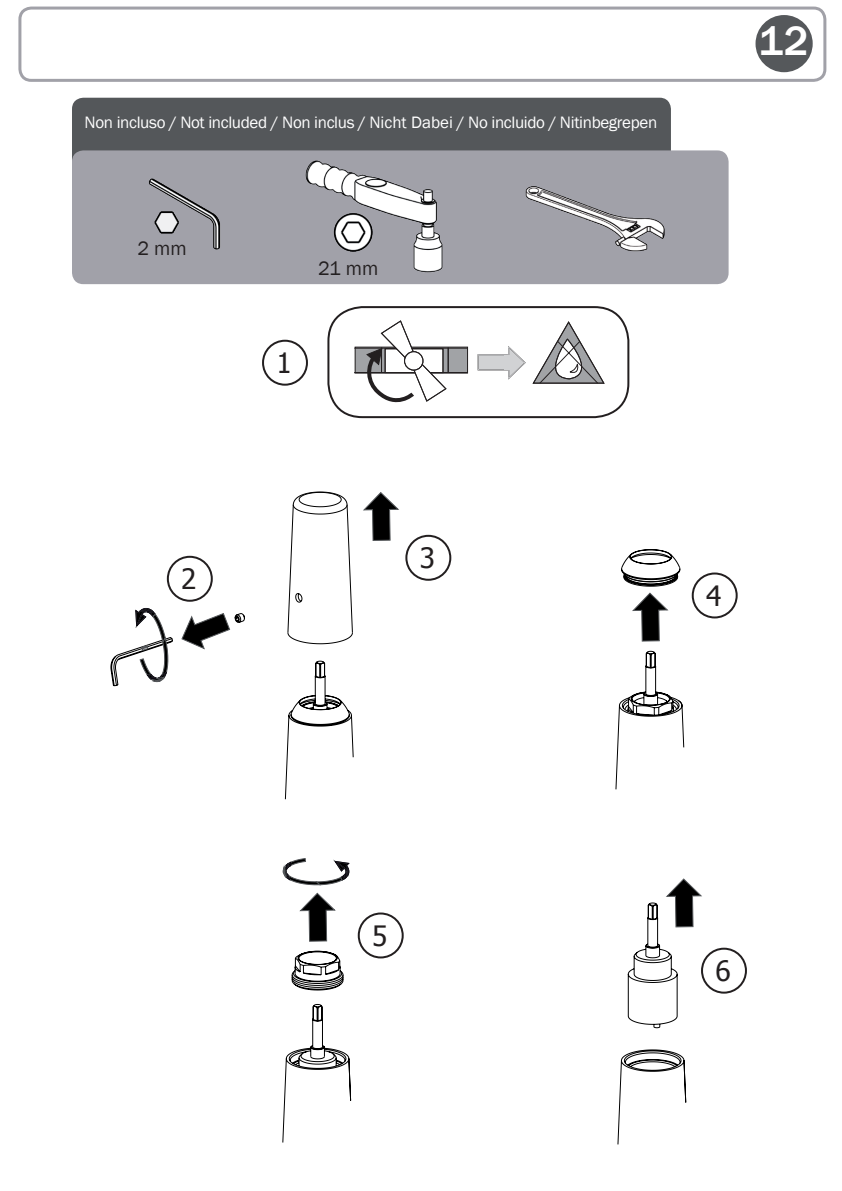
<style>
.page{position:relative;width:842px;height:1191px;background:#fff}
.page>*{position:absolute;margin:0;border:0;box-sizing:border-box;transform-origin:0 0}
.t1{font:500 42px "Franklin Gothic";color:#fff}
.t2{font:28px "Tahoma";color:#231f20}
.t3{font:20px "Franklin Gothic";color:#231f20}
.t4{font:17px "Franklin Gothic";letter-spacing:-.02em;color:#fff}
</style>
<div class="page">
<div style="left:755px;top:15px;width:58px;height:57px;background:#55585b;border-radius:50%"></div>
<div style="left:18px;top:7px;width:808px;height:75px;border:3px solid #a1a1a8;border-radius:11px"></div>
<svg style="left:532px;top:321px;width:73px;height:63px"></svg>
<div style="left:478px;top:355px;width:30px;height:15px;background:#d1d2d4"></div>
<div style="left:478px;top:354px;width:31px;height:16px;border:1px solid #c1c2c4"></div>
<svg style="left:507px;top:346px;width:19px;height:34px"></svg>
<div style="left:504px;top:355px;width:6px;height:14px;background:#d1d2d4"></div>
<div style="left:355px;top:347px;width:112px;height:26px;background:#a1a3a6"></div>
<div style="left:355px;top:346px;width:113px;height:27px;border:1px solid #231f20"></div>
<hr style="left:354px;top:348px;width:114px;height:1px;background:#231f20">
<hr style="left:354px;top:372px;width:114px;height:1px;background:#231f20">
<svg style="left:366px;top:320px;width:83px;height:83px"></svg>
<div style="left:262px;top:340px;width:46px;height:46px;border:2px solid #231f20;border-radius:50%"></div>
<div style="left:72px;top:98px;width:599px;height:98px;background:#54575a;border-radius:11px"></div>
<div style="left:72px;top:150px;width:657px;height:134px;background:#a1a1a9;border-radius:11px"></div>
<img style="left:525px;top:186px;width:140px;height:66px">
<img style="left:149px;top:178px;width:71px;height:72px">
<img style="left:149px;top:198px;width:39px;height:47px">
<div style="left:327px;top:306px;width:302px;height:112px;border:2px solid #231f20;border-radius:34px"></div>
<img style="left:305px;top:160px;width:138px;height:113px">
<img style="left:332px;top:208px;width:42px;height:46px">
<svg style="left:234px;top:491px;width:436px;height:299px"></svg>
<svg style="left:617px;top:553px;width:70px;height:592px"></svg>
<svg style="left:362px;top:491px;width:38px;height:50px"></svg>
<svg style="left:631px;top:592px;width:39px;height:50px"></svg>
<svg style="left:664px;top:877px;width:38px;height:51px"></svg>
<svg style="left:181px;top:613px;width:50px;height:37px"></svg>
<svg style="left:110px;top:608px;width:63px;height:79px"></svg>
<svg style="left:282px;top:592px;width:72px;height:551px"></svg>
<div style="left:167px;top:556px;width:46px;height:46px;border:2px solid #231f20;border-radius:50%"></div>
<div style="left:405px;top:535px;width:46px;height:46px;border:2px solid #231f20;border-radius:50%"></div>
<div style="left:692px;top:572px;width:46px;height:46px;border:2px solid #231f20;border-radius:50%"></div>
<div style="left:358px;top:912px;width:46px;height:46px;border:2px solid #231f20;border-radius:50%"></div>
<div style="left:701px;top:947px;width:46px;height:46px;border:2px solid #231f20;border-radius:50%"></div>
<p class="t4" style="left:85px;top:112px;width:574px">Non incluso / Not included / Non inclus / Nicht Dabei / No incluido / Nitinbegrepen</p>
<p class="t3" style="left:137px;top:236px;width:51px">2 mm</p>
<p class="t3" style="left:318px;top:256px;width:62px">21 mm</p>
<h2 class="t2" style="left:276px;top:344px;width:17px">1</h2>
<h1 class="t1" style="left:759px;top:15px;width:51px">12</h1>
<h2 class="t2" style="left:181px;top:560px;width:17px">2</h2>
<h2 class="t2" style="left:420px;top:539px;width:17px">3</h2>
<h2 class="t2" style="left:706px;top:577px;width:17px">4</h2>
<h2 class="t2" style="left:372px;top:916px;width:17px">5</h2>
<h2 class="t2" style="left:715px;top:952px;width:17px">6</h2>
</div>
